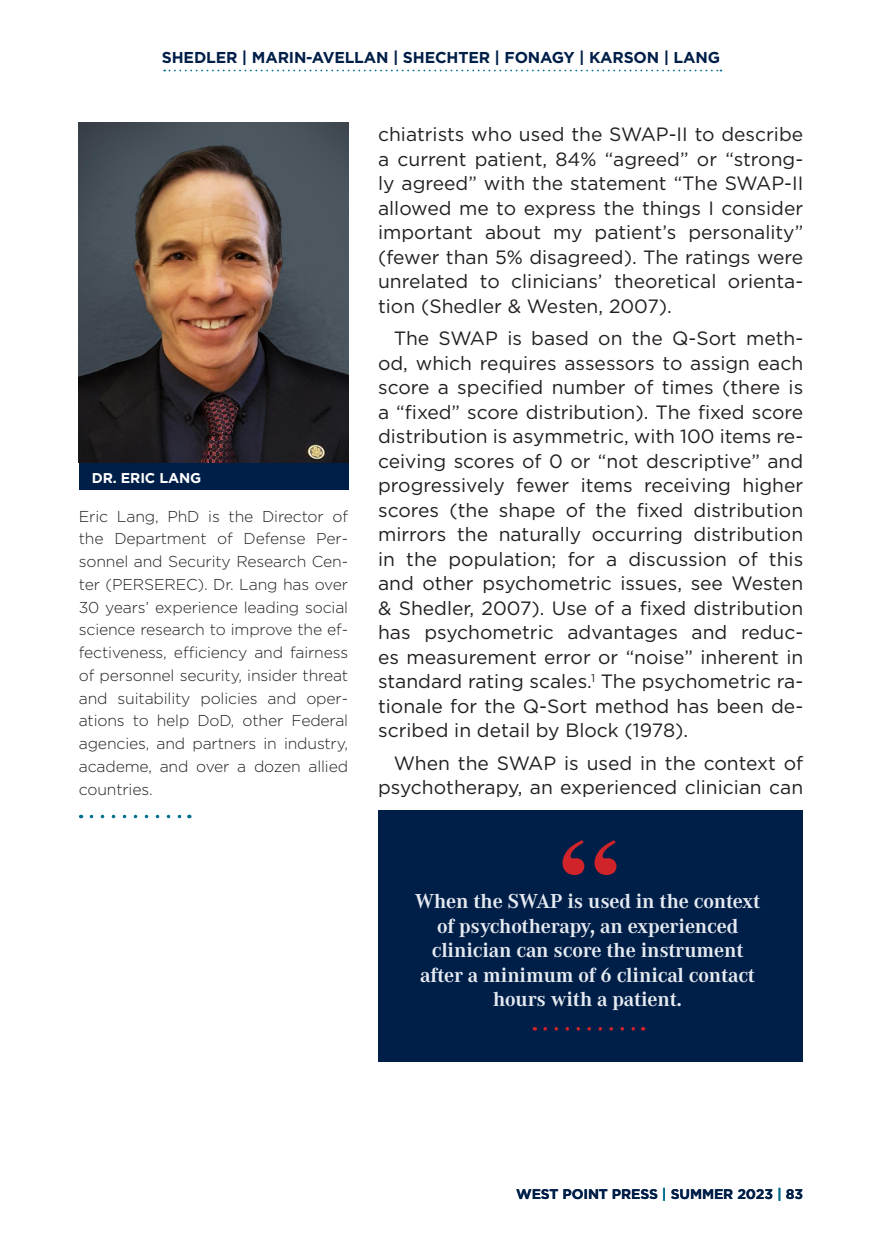
<style>
.page{position:relative;width:882px;height:1260px;background:#fff}
.page>*{position:absolute;margin:0;border:0;box-sizing:border-box;transform-origin:0 0}
.t1{font:700 21px/24.5px "Corporate A Pro";letter-spacing:-.01em;color:#e6eaf1;text-align:center}
.t2{font:19.25px/24.5px "Gotham";color:#231f20;text-align:justify}
.t3{font:300 15.75px/22.8px "Gotham";letter-spacing:-.01em;color:#231f20;text-align:justify}
.t4{font:700 15.75px "Gotham";letter-spacing:-.01em;color:#001f48}
.t5{font:700 14.17px "Gotham";letter-spacing:-.01em;color:#fff}
.t6{font:700 14px "Gotham";letter-spacing:-.01em;color:#001f48}
.s1{color:#006f8e}
</style>
<div class="page">
<svg style="left:164px;top:70px;width:557px;height:1px"></svg>
<svg style="left:91px;top:815px;width:91px;height:3px"></svg>
<div style="left:378px;top:811px;width:425px;height:251px;background:#001f48"></div>
<div style="left:79px;top:463px;width:269px;height:27px;background:#001f48"></div>
<svg style="left:545px;top:1027px;width:90px;height:4px"></svg>
<svg style="left:562px;top:840px;width:54px;height:35px"></svg>
<img style="left:79px;top:123px;width:269px;height:339px">
<p class="t4" style="left:162px;top:47px;width:560px">SHEDLER | MARIN-AVELLAN | SHECHTER | FONAGY | KARSON | LANG</p>
<p class="t5" style="left:92px;top:468px;width:111px">DR. ERIC LANG</p>
<p class="t3" style="left:79px;top:504px;width:271px">Eric Lang, PhD is the Director of the Department of Defense Per&shy;sonnel and Security Research Cen&shy;ter (PERSEREC). Dr. Lang has over 30 years’ experience leading social science research to improve the ef&shy;fectiveness, efficiency and fairness of personnel security, insider threat and suitability policies and oper&shy;ations to help DoD, other Federal agencies, and partners in industry, academe, and over a dozen allied countries.</p>
<p class="t2" style="left:378px;top:122px;width:427px">chiatrists who used the SWAP-II to describe a current patient, 84% “agreed” or “strong&shy;ly agreed” with the statement “The SWAP-II allowed me to express the things I consider important about my patient’s personality” (fewer than 5% disagreed). The ratings were unrelated to clinicians’ theoretical orienta&shy;tion (Shedler &amp; Westen, 2007).</p>
<p class="t2" style="left:378px;top:326px;width:427px;text-indent:16px">The SWAP is based on the Q-Sort meth&shy;od, which requires assessors to assign each score a specified number of times (there is a “fixed” score distribution). The fixed score distribution is asymmetric, with 100 items re&shy;ceiving scores of 0 or “not descriptive” and progressively fewer items receiving higher scores (the shape of the fixed distribution mirrors the naturally occurring distribution in the population; for a discussion of this and other psychometric issues, see Westen &amp; Shedler, 2007). Use of a fixed distribution has psychometric advantages and reduc&shy;es measurement error or “noise” inherent in standard rating scales.<sup>1</sup> The psychometric ra&shy;tionale for the Q-Sort method has been de&shy;scribed in detail by Block (1978).</p>
<p class="t2" style="left:378px;top:750px;width:427px;text-align:right">When the SWAP is used in the context of psychotherapy, an experienced clinician can</p>
<p class="t1" style="left:415px;top:888px;width:347px">When the SWAP is used in the context of psychotherapy, an experienced clinician can score the instrument after a minimum of 6 clinical contact hours with a patient.</p>
<p class="t6" style="left:516px;top:1185px;width:289px">WEST POINT PRESS <span class="s1">|</span> SUMMER 2023 <span class="s1">|</span> 83</p>
</div>
